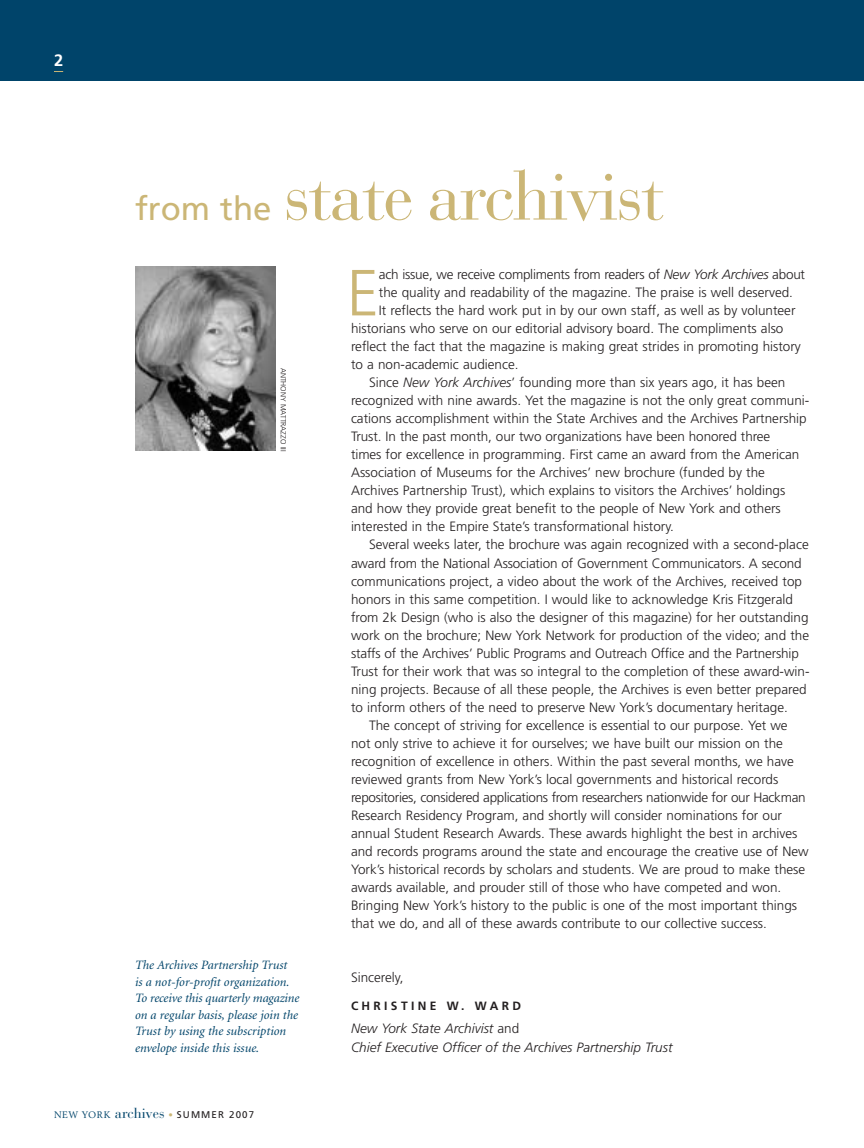
<style>
.page{position:relative;width:864px;height:1148px;background:#fff}
.page>*{position:absolute;margin:0;border:0;box-sizing:border-box;transform-origin:0 0}
.t1{font:69px "Bauer Bodoni";letter-spacing:-.03em;color:#cbb676}
.t2{font:300 65.1px "Frutiger";color:#cbb676}
.t3{font:700 16.5px "Frutiger";color:#fff}
.t4{font:300 13.5px "Frutiger";color:#231f20}
.t5{font:italic 300 13.5px/19.5px "Frutiger";color:#231f20}
.t6{font:300 13.5px "Frutiger";letter-spacing:-.02em;color:#231f20}
.t7{font:italic 12.75px/16.5px "Minion";color:#00446a}
.t8{font:700 12px "Frutiger";letter-spacing:.28em;color:#231f20}
.t9{font:9.75px "Frutiger";letter-spacing:.11em;color:#231f20}
.t10{font:300 7.5px "Frutiger";color:#231f20}
.s1{font-family:"Frutiger";font-size:33px}
.s2{font-style:italic}
.s3{font-style:normal}
.s4{font-family:"Berling";font-size:9.3px;color:#00446a}
.s5{font-family:"Bauer Bodoni";font-size:14.25px;color:#00446a}
.s6{font-family:"Bauer Bodoni";font-size:9px;color:#cbb676}
</style>
<div class="page">
<div style="left:0;top:0;width:864px;height:81px;background:#00446a"></div>
<img style="left:135px;top:266px;width:140px;height:185px">
<p class="t3" style="left:54px;top:54px;width:11px">2</p>
<h1 class="t1" style="left:135px;top:169px;width:531px"><span class="s1">from the</span> state archivist</h1>
<p class="t10" style="left:286px;top:367px;width:86px;rotate:90deg">ANTHONY MATTRAZZO III</p>
<p class="t7" style="left:135px;top:958px;width:166px">The Archives Partnership Trust<br>is a not-for-profit organization.<br>To receive this quarterly magazine on a regular basis, please join the<br>Trust by using the subscription envelope inside this issue.</p>
<h2 class="t2" style="left:347px;top:266px;width:34px">E</h2>
<p class="t4" style="left:379px;top:269px;width:428px">ach issue, we receive compliments from readers of <span class="s2">New York Archives</span> about</p>
<p class="t4" style="left:379px;top:287px;width:416px">the quality and readability of the magazine. The praise is well deserved.</p>
<p class="t4" style="left:379px;top:305px;width:418px">It reflects the hard work put in by our own staff, as well as by volunteer</p>
<p class="t4" style="left:351px;top:323px;width:434px">historians who serve on our editorial advisory board. The compliments also</p>
<p class="t4" style="left:351px;top:341px;width:451px">reflect the fact that the magazine is making great strides in promoting history</p>
<p class="t4" style="left:351px;top:359px;width:169px">to a non-academic audience.</p>
<p class="t4" style="left:369px;top:377px;width:418px">Since <span class="s2">New York Archives</span>’ founding more than six years ago, it has been</p>
<p class="t4" style="left:351px;top:395px;width:460px">recognized with nine awards. Yet the magazine is not the only great communi-</p>
<p class="t4" style="left:351px;top:413px;width:457px">cations accomplishment within the State Archives and the Archives Partnership</p>
<p class="t4" style="left:351px;top:431px;width:421px">Trust. In the past month, our two organizations have been honored three</p>
<p class="t4" style="left:351px;top:449px;width:450px">times for excellence in programming. First came an award from the American</p>
<p class="t4" style="left:351px;top:467px;width:416px">Association of Museums for the Archives’ new brochure (funded by the</p>
<p class="t4" style="left:351px;top:485px;width:436px">Archives Partnership Trust), which explains to visitors the Archives’ holdings</p>
<p class="t4" style="left:351px;top:503px;width:431px">and how they provide great benefit to the people of New York and others</p>
<p class="t4" style="left:351px;top:521px;width:324px">interested in the Empire State’s transformational history.</p>
<p class="t4" style="left:369px;top:539px;width:441px">Several weeks later, the brochure was again recognized with a second-place</p>
<p class="t4" style="left:351px;top:557px;width:452px">award from the National Association of Government Communicators. A second</p>
<p class="t4" style="left:351px;top:575px;width:453px">communications project, a video about the work of the Archives, received top</p>
<p class="t4" style="left:351px;top:593px;width:444px">honors in this same competition. I would like to acknowledge Kris Fitzgerald</p>
<p class="t4" style="left:351px;top:611px;width:459px">from 2k Design (who is also the designer of this magazine) for her outstanding</p>
<p class="t4" style="left:351px;top:629px;width:460px">work on the brochure; New York Network for production of the video; and the</p>
<p class="t4" style="left:351px;top:647px;width:449px">staffs of the Archives’ Public Programs and Outreach Office and the Partnership</p>
<p class="t4" style="left:351px;top:665px;width:460px">Trust for their work that was so integral to the completion of these award-win-</p>
<p class="t4" style="left:351px;top:683px;width:457px">ning projects. Because of all these people, the Archives is even better prepared</p>
<p class="t4" style="left:351px;top:701px;width:438px">to inform others of the need to preserve New York’s documentary heritage.</p>
<p class="t4" style="left:369px;top:719px;width:420px">The concept of striving for excellence is essential to our purpose. Yet we</p>
<p class="t4" style="left:351px;top:737px;width:433px">not only strive to achieve it for ourselves; we have built our mission on the</p>
<p class="t4" style="left:351px;top:755px;width:444px">recognition of excellence in others. Within the past several months, we have</p>
<p class="t4" style="left:351px;top:773px;width:429px">reviewed grants from New York’s local governments and historical records</p>
<p class="t6" style="left:351px;top:791px;width:456px">repositories, considered applications from researchers nationwide for our Hackman</p>
<p class="t4" style="left:351px;top:809px;width:433px">Research Residency Program, and shortly will consider nominations for our</p>
<p class="t4" style="left:351px;top:827px;width:448px">annual Student Research Awards. These awards highlight the best in archives</p>
<p class="t4" style="left:351px;top:845px;width:459px">and records programs around the state and encourage the creative use of New</p>
<p class="t4" style="left:351px;top:863px;width:456px">York’s historical records by scholars and students. We are proud to make these</p>
<p class="t4" style="left:351px;top:881px;width:432px">awards available, and prouder still of those who have competed and won.</p>
<p class="t4" style="left:351px;top:899px;width:448px">Bringing New York’s history to the public is one of the most important things</p>
<p class="t4" style="left:351px;top:917px;width:417px">that we do, and all of these awards contribute to our collective success.</p>
<p class="t4" style="left:351px;top:971px;width:54px">Sincerely,</p>
<p class="t8" style="left:351px;top:1001px;width:172px">CHRISTINE W. WARD</p>
<p class="t5" style="left:351px;top:1019px;width:323px">New York State Archivist <span class="s3">and<br></span>Chief Executive Officer of the Archives Partnership Trust</p>
<p class="t9" style="left:54px;top:1110px;width:202px"><span class="s4">NEW YORK</span> <span class="s5">archives</span> <span class="s6">•</span> SUMMER 2007</p>
</div>
